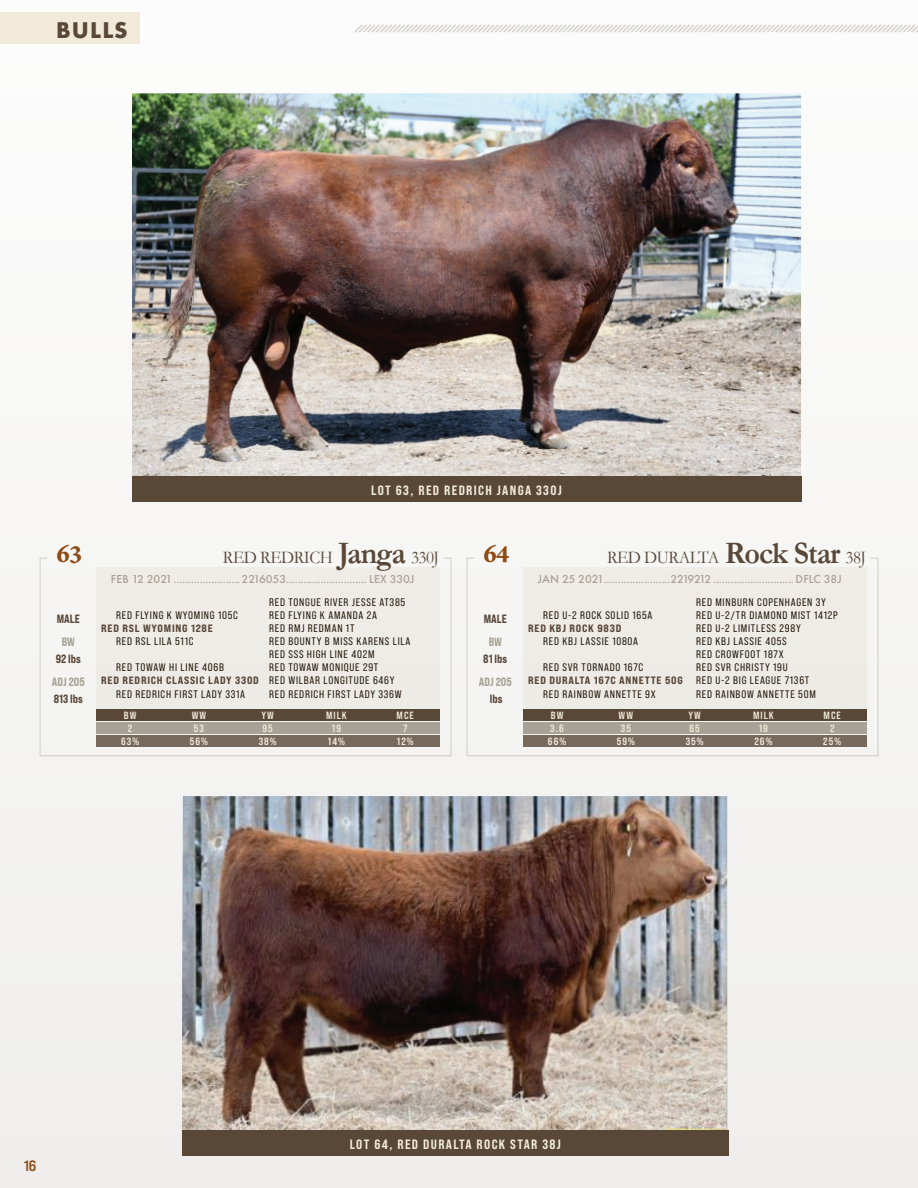
<style>
.page{position:relative;width:918px;height:1188px;background:#f6f6f5}
.page>*{position:absolute;margin:0;border:0;box-sizing:border-box;transform-origin:0 0}
.t1{font:700 27px "Adobe Aldine Caption";color:#8f4a13}
.t2{font:700 23.7px "Futura PT";letter-spacing:.05em;color:#594738}
.t3{font:18px "Garamond";letter-spacing:-.03em;color:#594738;scale:.95 1}
.t4{font:15px "Bebas Neue Pro Exp Bd";color:#8f4a13}
.t5{font:13.5px "Bebas Neue Pro Sm E Eb";letter-spacing:.1em;color:#f1ead9}
.Tat_Reg_BD{font:500 12px "Futura PT";color:#a7a295}
.Weights_Blue_Box{font:12px/16.5px "Bebas Neue Pro Exp Eb";color:#594738;text-align:center;scale:.9 1}
.Weights_Blue_Box-2{font:12px/16.5px "Bebas Neue Pro Exp Eb";color:#a7a295;scale:.9 1}
.Pedigree{font:10.95px/13.2px "Bebas Neue Pro Sm E Rg";letter-spacing:.07em;color:#1f1306}
.Pedigree-2{font:10.65px "Bebas Neue Pro Exp Eb";letter-spacing:.07em;color:#594738}
.t6{font:10.5px "Bebas Neue Pro Sm E Bd";letter-spacing:.1em;color:#f1ead9}
.s1{font-weight:700;font-size:31.5px}
.s2{font-family:"Bebas Neue Pro Sm E Rg";font-size:10.95px;color:#1f1306}
.s3{color:#a7a295}
.s4{color:#594738}
</style>
<div class="page">
<svg style="left:354px;top:24px;width:564px;height:9px"></svg>
<img style="left:132px;top:93px;width:669px;height:383px">
<div style="left:132px;top:476px;width:669px;height:26px;background:#594738"></div>
<img style="left:182px;top:796px;width:545px;height:334px">
<div style="left:182px;top:1130px;width:547px;height:26px;background:#594738"></div>
<div style="left:0;top:13px;width:139px;height:31px;background:#f1ead9"></div>
<svg style="left:39px;top:557px;width:413px;height:200px"></svg>
<div style="left:96px;top:710px;width:344px;height:11px;background:#594738"></div>
<div style="left:96px;top:723px;width:344px;height:11px;background:#a7a295"></div>
<div style="left:96px;top:735px;width:344px;height:12px;background:#78695d"></div>
<svg style="left:466px;top:557px;width:413px;height:200px"></svg>
<div style="left:523px;top:710px;width:344px;height:11px;background:#594738"></div>
<div style="left:523px;top:723px;width:344px;height:11px;background:#a7a295"></div>
<div style="left:523px;top:735px;width:344px;height:12px;background:#78695d"></div>
<p class="t2" style="left:56px;top:14px;width:73px">BULLS</p>
<p class="t5" style="left:371px;top:483px;width:192px">LOT 63, RED REDRICH JANGA 330J</p>
<p class="t1" style="left:56px;top:537px;width:28px">63</p>
<p class="t3" style="left:223px;top:545px;width:229px">RED REDRICH <span class="s1">Janga</span> 330J</p>
<p class="Pedigree" style="left:269px;top:595px;width:138px">RED TONGUE RIVER JESSE AT385</p>
<p class="Pedigree" style="left:116px;top:608px;width:123px">RED FLYING K WYOMING 105C</p>
<p class="Pedigree" style="left:269px;top:608px;width:109px">RED FLYING K AMANDA 2A</p>
<p class="Pedigree-2" style="left:101px;top:622px;width:113px">RED RSL WYOMING 128E</p>
<p class="Pedigree" style="left:269px;top:621px;width:87px">RED RMJ REDMAN 1T</p>
<p class="Pedigree" style="left:116px;top:634px;width:79px">RED RSL LILA 511C</p>
<p class="Pedigree" style="left:269px;top:634px;width:143px">RED BOUNTY B MISS KARENS LILA<br>RED SSS HIGH LINE 402M</p>
<p class="Pedigree" style="left:116px;top:661px;width:109px">RED TOWAW HI LINE 406B</p>
<p class="Pedigree" style="left:269px;top:661px;width:111px">RED TOWAW MONIQUE 29T</p>
<p class="Pedigree-2" style="left:101px;top:674px;width:295px">RED REDRICH CLASSIC LADY 330D <span class="s2">RED WILBAR LONGITUDE 646Y</span></p>
<p class="Pedigree" style="left:116px;top:687px;width:130px">RED REDRICH FIRST LADY 331A</p>
<p class="Pedigree" style="left:269px;top:687px;width:134px">RED REDRICH FIRST LADY 336W</p>
<p class="Tat_Reg_BD" style="left:111px;top:572px;width:305px">FEB 12 2021.......................2216053............................ LEX 330J</p>
<p class="Weights_Blue_Box" style="left:57px;top:611px;width:27px">MALE</p>
<p class="Weights_Blue_Box" style="left:56px;top:634px;width:30px"><span class="s3">BW<br></span>92 lbs</p>
<p class="Weights_Blue_Box-2" style="left:52px;top:674px;width:38px">ADJ 205<br><span class="s4">813 lbs</span></p>
<p class="t6" style="left:124px;top:709px;width:14px">BW</p>
<p class="t6" style="left:192px;top:709px;width:16px">WW</p>
<p class="t6" style="left:261px;top:709px;width:14px">YW</p>
<p class="t6" style="left:326px;top:709px;width:22px">MILK</p>
<p class="t6" style="left:397px;top:709px;width:19px">MCE</p>
<p class="t6" style="left:128px;top:722px;width:6px">2</p>
<p class="t6" style="left:194px;top:722px;width:12px">53</p>
<p class="t6" style="left:263px;top:722px;width:12px">95</p>
<p class="t6" style="left:332px;top:722px;width:11px">19</p>
<p class="t6" style="left:403px;top:722px;width:6px">7</p>
<p class="t6" style="left:121px;top:735px;width:20px">63%</p>
<p class="t6" style="left:190px;top:735px;width:20px">56%</p>
<p class="t6" style="left:259px;top:735px;width:20px">38%</p>
<p class="t6" style="left:328px;top:735px;width:18px">14%</p>
<p class="t6" style="left:397px;top:735px;width:18px">12%</p>
<p class="t1" style="left:483px;top:537px;width:28px">64</p>
<p class="t3" style="left:607px;top:545px;width:274px">RED DURALTA <span class="s1">Rock Star</span> 38J</p>
<p class="Pedigree" style="left:696px;top:595px;width:131px">RED MINBURN COPENHAGEN 3Y</p>
<p class="Pedigree" style="left:543px;top:608px;width:111px">RED U-2 ROCK SOLID 165A</p>
<p class="Pedigree" style="left:696px;top:608px;width:143px">RED U-2/TR DIAMOND MIST 1412P</p>
<p class="Pedigree-2" style="left:528px;top:622px;width:95px">RED KBJ ROCK 983D</p>
<p class="Pedigree" style="left:696px;top:621px;width:106px">RED U-2 LIMITLESS 298Y</p>
<p class="Pedigree" style="left:543px;top:634px;width:96px">RED KBJ LASSIE 1080A</p>
<p class="Pedigree" style="left:696px;top:634px;width:92px">RED KBJ LASSIE 405S<br>RED CROWFOOT 187X</p>
<p class="Pedigree" style="left:543px;top:661px;width:102px">RED SVR TORNADO 167C</p>
<p class="Pedigree" style="left:696px;top:661px;width:93px">RED SVR CHRISTY 19U</p>
<p class="Pedigree-2" style="left:528px;top:674px;width:283px">RED DURALTA 167C ANNETTE 50G <span class="s2">RED U-2 BIG LEAGUE 7136T</span></p>
<p class="Pedigree" style="left:543px;top:687px;width:114px">RED RAINBOW ANNETTE 9X</p>
<p class="Pedigree" style="left:696px;top:687px;width:121px">RED RAINBOW ANNETTE 50M</p>
<p class="Tat_Reg_BD" style="left:538px;top:572px;width:305px">JAN 25 2021.......................2219212 ............................DFLC 38J</p>
<p class="Weights_Blue_Box" style="left:484px;top:611px;width:27px">MALE</p>
<p class="Weights_Blue_Box" style="left:483px;top:634px;width:28px"><span class="s3">BW<br></span>81 lbs</p>
<p class="Weights_Blue_Box-2" style="left:479px;top:674px;width:38px;text-align:center">ADJ 205 <span class="s4">lbs</span></p>
<p class="t6" style="left:551px;top:709px;width:14px">BW</p>
<p class="t6" style="left:619px;top:709px;width:16px">WW</p>
<p class="t6" style="left:688px;top:709px;width:14px">YW</p>
<p class="t6" style="left:753px;top:709px;width:22px">MILK</p>
<p class="t6" style="left:824px;top:709px;width:19px">MCE</p>
<p class="t6" style="left:550px;top:722px;width:15px">3.6</p>
<p class="t6" style="left:621px;top:722px;width:12px">35</p>
<p class="t6" style="left:689px;top:722px;width:12px">65</p>
<p class="t6" style="left:759px;top:722px;width:11px">19</p>
<p class="t6" style="left:830px;top:722px;width:6px">2</p>
<p class="t6" style="left:548px;top:735px;width:20px">66%</p>
<p class="t6" style="left:617px;top:735px;width:20px">59%</p>
<p class="t6" style="left:686px;top:735px;width:19px">35%</p>
<p class="t6" style="left:754px;top:735px;width:19px">26%</p>
<p class="t6" style="left:823px;top:735px;width:19px">25%</p>
<h3 class="t4" style="left:24px;top:1156px;width:14px">16</h3>
<p class="t5" style="left:350px;top:1137px;width:213px">LOT 64, RED DURALTA ROCK STAR 38J</p>
</div>
